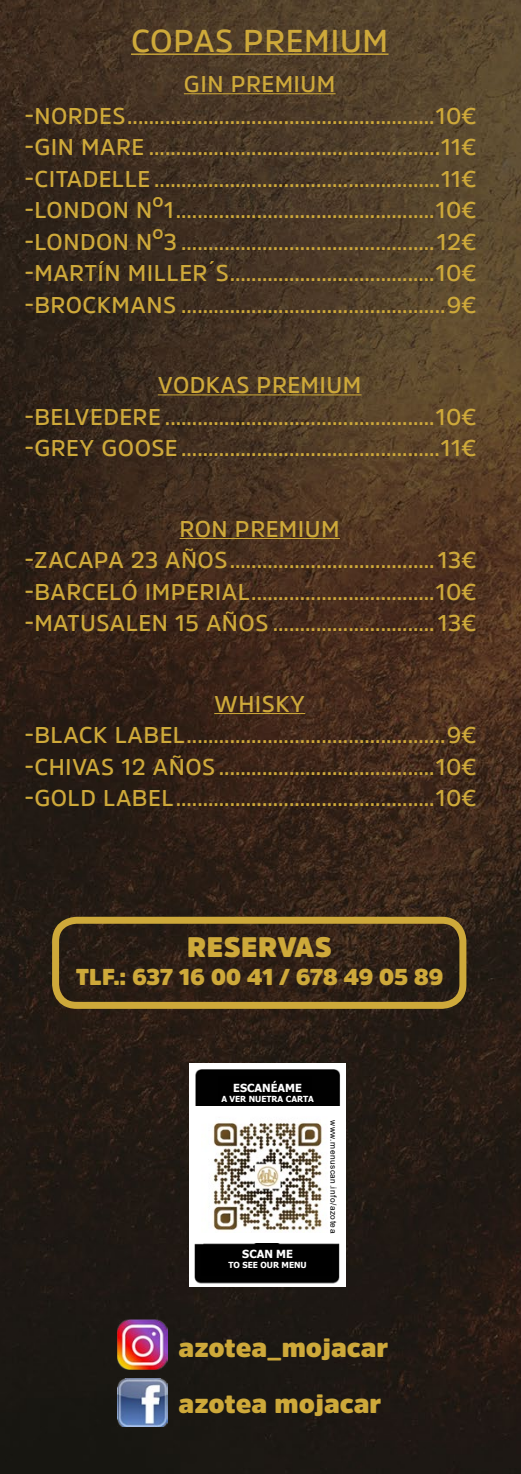
<style>
.page{position:relative;width:521px;height:1474px;background:#fff}
.page>*{position:absolute;margin:0;border:0;box-sizing:border-box;transform-origin:0 0}
.t1{font:600 31.5px "Amsi Pro";letter-spacing:.02em;color:#cea93a}
.t2{font:900 28px "Amsi Pro";letter-spacing:.02em;color:#cea93a}
.t3{font:900 26.25px/56px "Amsi Pro";color:#cea93a}
.t4{font:600 22.75px/31.5px "Amsi Pro";letter-spacing:.02em;color:#cea93a}
.t5{font:900 22.75px "Amsi Pro";letter-spacing:-.02em;color:#cea93a}
.t6{font:700 11.2px "Tahoma";color:#fff}
.t7{font:700 8.4px "Tahoma";color:#fff}
.t8{font:8.4px "Arial";letter-spacing:.06em;color:#000}
</style>
<div class="page">
<img style="left:0;top:0;width:521px;height:1473px">
<hr style="left:131px;top:53px;width:257px;height:2px;background:#cea93a">
<hr style="left:184px;top:93px;width:152px;height:1px;background:#cea93a">
<hr style="left:158px;top:394px;width:203px;height:1px;background:#cea93a">
<hr style="left:180px;top:538px;width:160px;height:1px;background:#cea93a">
<hr style="left:214px;top:713px;width:91px;height:1px;background:#cea93a">
<img style="left:118px;top:1319px;width:49px;height:50px">
<img style="left:118px;top:1378px;width:49px;height:48px">
<img style="left:189px;top:1063px;width:156px;height:223px">
<img style="left:202px;top:1115px;width:131px;height:118px">
<div style="left:219px;top:1077px;width:91px;height:23px;background:#000"></div>
<div style="left:218px;top:1076px;width:93px;height:24px;border:1px solid #000"></div>
<div style="left:202px;top:1249px;width:129px;height:26px;background:#000"></div>
<div style="left:202px;top:1248px;width:129px;height:27px;border:1px solid #000"></div>
<div style="left:189px;top:1106px;width:156px;height:9px;background:#fff"></div>
<div style="left:189px;top:1233px;width:156px;height:9px;background:#fff"></div>
<div style="left:52px;top:916px;width:414px;height:92px;border:7px solid #cea93a;border-radius:21px"></div>
<h1 class="t1" style="left:131px;top:19px;width:259px">COPAS PREMIUM</h1>
<p class="t4" style="left:25px;top:68px;width:453px;text-indent:159px">GIN PREMIUM -NORDES.........................................................10€ -GIN MARE ......................................................11€ -CITADELLE .....................................................11€ -LONDON Nº1................................................10€ -LONDON Nº3 ...............................................12€ -MARTÍN MILLER´S......................................10€ -BROCKMANS .................................................9€</p>
<p class="t4" style="left:25px;top:369px;width:453px;text-indent:133px">VODKAS PREMIUM -BELVEDERE ..................................................10€ -GREY GOOSE ................................................11€</p>
<p class="t4" style="left:25px;top:512px;width:453px;text-indent:155px">RON PREMIUM<br>-ZACAPA 23 AÑOS...................................... 13€ -BARCELÓ IMPERIAL..................................10€ -MATUSALEN 15 AÑOS .............................. 13€</p>
<p class="t4" style="left:25px;top:687px;width:453px;text-indent:189px">WHISKY<br>-BLACK LABEL................................................9€ -CHIVAS 12 AÑOS ........................................10€ -GOLD LABEL................................................10€</p>
<p class="t2" style="left:187px;top:927px;width:146px">ReseRvas</p>
<p class="t5" style="left:76px;top:961px;width:369px">Tlf.: 637 16 00 41 / 678 49 05 89</p>
<p class="t6" style="left:233px;top:1079px;width:70px">ESCANÉAME</p>
<p class="t7" style="left:221px;top:1092px;width:94px">A VER NUETRA CARTA</p>
<p class="t6" style="left:242px;top:1245px;width:52px">SCAN ME</p>
<p class="t7" style="left:228px;top:1258px;width:80px">TO SEE OUR MENU</p>
<p class="t8" style="left:339px;top:1120px;width:114px;rotate:90deg">www.menuscan.info/azotea</p>
<p class="t3" style="left:179px;top:1319px;width:211px">azotea_mojacar azotea mojacar</p>
</div>
